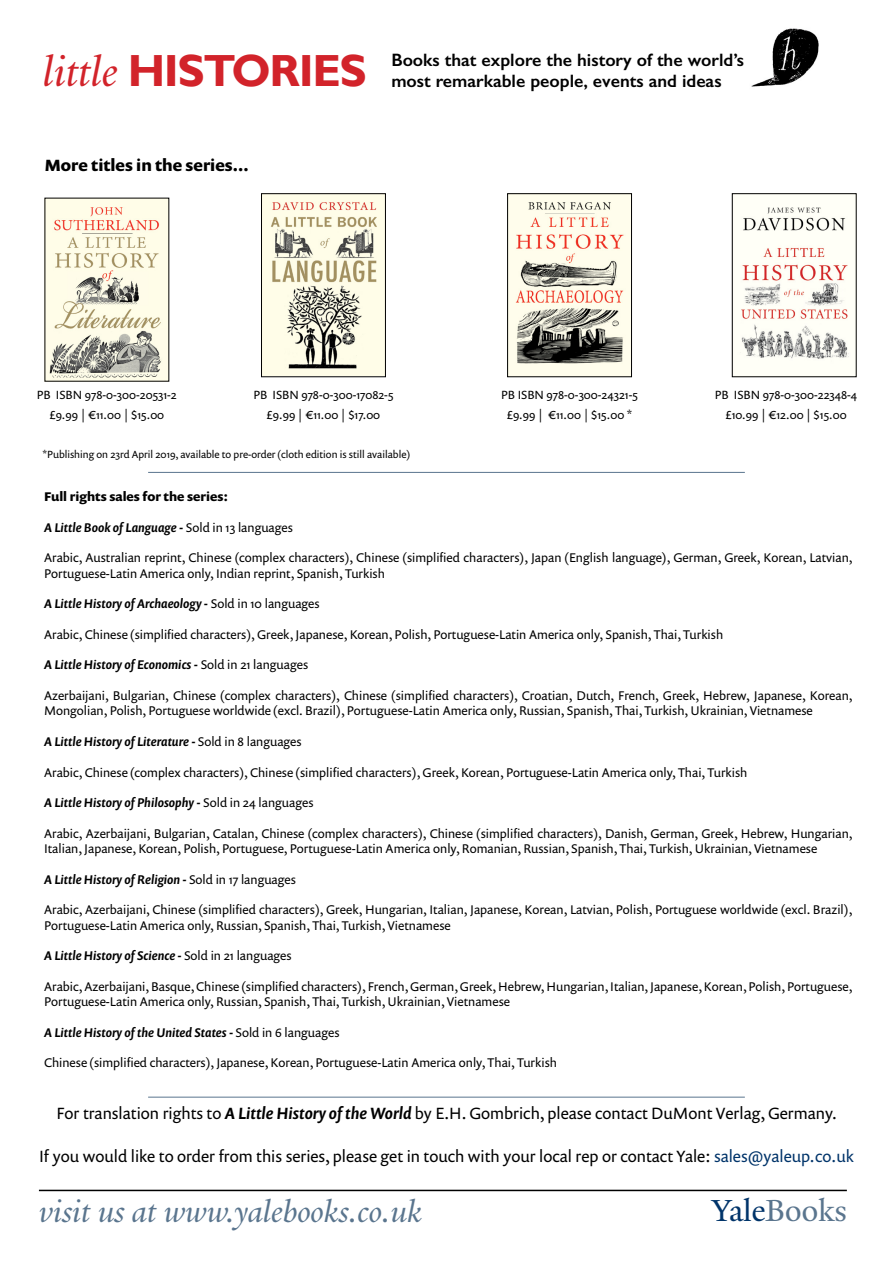
<style>
.page{position:relative;width:893px;height:1263px;background:#fff}
.page>*{position:absolute;margin:0;border:0;box-sizing:border-box;transform-origin:0 0}
.t1{font:700 45px "Gill Sans";letter-spacing:-.03em;color:#d2232a}
.t2{font:italic 33px "Yale Design";color:#5a758e}
.t3{font:33px "Yale Design";color:#5a758e}
.t4{font:600 18px/21.6px "Gill Sans";color:#000}
.t5{font:16.5px "Prenton RP Pro";color:#000}
.t6{font:700 16.5px "Prenton RP Pro";color:#000}
.t7{font:12.75px/15.3px "Prenton RP Pro";color:#000}
.t8{font:italic 500 12.75px "Prenton RP Pro";color:#000}
.t9{font:700 12.75px "Prenton RP Pro";color:#000}
.t10{font:12px/19.5px "Prenton RP Pro";color:#000;text-align:center}
.t11{font:10.5px "Prenton RP Pro";color:#000}
.s1{font-family:"Yale Design";font-weight:400;font-style:italic}
.s2{font-weight:400;font-style:normal}
.s3{font-weight:500;font-style:italic}
.s4{color:#00346a}
</style>
<div class="page">
<img style="left:751px;top:28px;width:68px;height:59px">
<hr style="left:39px;top:1190px;width:808px;height:1px;background:#000">
<hr style="left:148px;top:1097px;width:597px;height:1px;background:#5a758e">
<hr style="left:148px;top:472px;width:597px;height:1px;background:#5a758e">
<img style="left:47px;top:200px;width:120px;height:179px">
<img style="left:263px;top:195px;width:121px;height:180px">
<div style="left:261px;top:193px;width:125px;height:184px;border:1px solid #000"></div>
<img style="left:509px;top:195px;width:121px;height:180px">
<div style="left:507px;top:193px;width:125px;height:184px;border:1px solid #000"></div>
<img style="left:740px;top:207px;width:109px;height:155px">
<div style="left:732px;top:193px;width:124px;height:184px;border:1px solid #000"></div>
<h1 class="t1" style="left:43px;top:44px;width:326px"><span class="s1">little</span> HISTORIES</h1>
<h3 class="t4" style="left:391px;top:49px;width:354px">Books that explore the history of the world’s most remarkable people, events and ideas</h3>
<p class="t6" style="left:45px;top:154px;width:206px">More titles in the series...</p>
<p class="t10" style="left:37px;top:385px;width:141px">PB ISBN 978-0-300-20531-2 £9.99 | €11.00 | $15.00</p>
<p class="t10" style="left:715px;top:385px;width:144px">PB ISBN 978-0-300-22348-4 £10.99 | €12.00 | $15.00</p>
<p class="t10" style="left:253px;top:385px;width:142px">PB ISBN 978-0-300-17082-5 £9.99 | €11.00 | $17.00</p>
<p class="t10" style="left:501px;top:385px;width:138px">PB ISBN 978-0-300-24321-5 £9.99 | €11.00 | $15.00 *</p>
<p class="t11" style="left:43px;top:447px;width:369px">*Publishing on 23rd April 2019, available to pre-order (cloth edition is still available)</p>
<p class="t9" style="left:44px;top:488px;width:186px">Full rights sales for the series:</p>
<p class="t8" style="left:44px;top:519px;width:250px">A Little Book of Language - <span class="s2">Sold in 13 languages</span></p>
<p class="t7" style="left:44px;top:550px;width:810px">Arabic, Australian reprint, Chinese (complex characters), Chinese (simplified characters), Japan (English language), German, Greek, Korean, Latvian,<br>Portuguese-Latin America only, Indian reprint, Spanish, Turkish</p>
<p class="t8" style="left:44px;top:595px;width:277px">A Little History of Archaeology - <span class="s2">Sold in 10 languages</span></p>
<p class="t7" style="left:44px;top:627px;width:681px">Arabic, Chinese (simplified characters), Greek, Japanese, Korean, Polish, Portuguese-Latin America only, Spanish, Thai, Turkish</p>
<p class="t8" style="left:44px;top:657px;width:266px">A Little History of Economics - <span class="s2">Sold in 21 languages</span></p>
<p class="t7" style="left:44px;top:688px;width:810px">Azerbaijani, Bulgarian, Chinese (complex characters), Chinese (simplified characters), Croatian, Dutch, French, Greek, Hebrew, Japanese, Korean,<br>Mongolian, Polish, Portuguese worldwide (excl. Brazil), Portuguese-Latin America only, Russian, Spanish, Thai, Turkish, Ukrainian, Vietnamese</p>
<p class="t8" style="left:44px;top:733px;width:259px">A Little History of Literature - <span class="s2">Sold in 8 languages</span></p>
<p class="t7" style="left:44px;top:764px;width:705px">Arabic, Chinese (complex characters), Chinese (simplified characters), Greek, Korean, Portuguese-Latin America only, Thai, Turkish</p>
<p class="t8" style="left:44px;top:794px;width:271px">A Little History of Philosophy - <span class="s2">Sold in 24 languages</span></p>
<p class="t7" style="left:44px;top:825px;width:810px">Arabic, Azerbaijani, Bulgarian, Catalan, Chinese (complex characters), Chinese (simplified characters), Danish, German, Greek, Hebrew, Hungarian,<br>Italian, Japanese, Korean, Polish, Portuguese, Portuguese-Latin America only, Romanian, Russian, Spanish, Thai, Turkish, Ukrainian, Vietnamese</p>
<p class="t8" style="left:44px;top:871px;width:253px">A Little History of Religion - <span class="s2">Sold in 17 languages</span></p>
<p class="t7" style="left:44px;top:902px;width:810px">Arabic, Azerbaijani, Chinese (simplified characters), Greek, Hungarian, Italian, Japanese, Korean, Latvian, Polish, Portuguese worldwide (excl. Brazil),<br>Portuguese-Latin America only, Russian, Spanish, Thai, Turkish, Vietnamese</p>
<p class="t8" style="left:44px;top:947px;width:249px">A Little History of Science - <span class="s2">Sold in 21 languages</span></p>
<p class="t7" style="left:44px;top:978px;width:810px">Arabic, Azerbaijani, Basque, Chinese (simplified characters), French, German, Greek, Hebrew, Hungarian, Italian, Japanese, Korean, Polish, Portuguese,<br>Portuguese-Latin America only, Russian, Spanish, Thai, Turkish, Ukrainian, Vietnamese</p>
<p class="t8" style="left:44px;top:1024px;width:297px">A Little History of the United States - <span class="s2">Sold in 6 languages</span></p>
<p class="t7" style="left:44px;top:1055px;width:514px">Chinese (simplified characters), Japanese, Korean, Portuguese-Latin America only, Thai, Turkish</p>
<p class="t5" style="left:57px;top:1102px;width:782px">For translation rights to <span class="s3">A Little History of the World</span> by E.H. Gombrich, please contact DuMont Verlag, Germany.</p>
<p class="t5" style="left:39px;top:1146px;width:816px">If you would like to order from this series, please get in touch with your local rep or contact Yale: <span class="s4">sales@yaleup.co.uk</span></p>
<h2 class="t2" style="left:39px;top:1191px;width:384px">visit us at www.yalebooks.co.uk</h2>
<h2 class="t3" style="left:712px;top:1191px;width:136px"><span class="s4">Yale</span>Books</h2>
</div>
